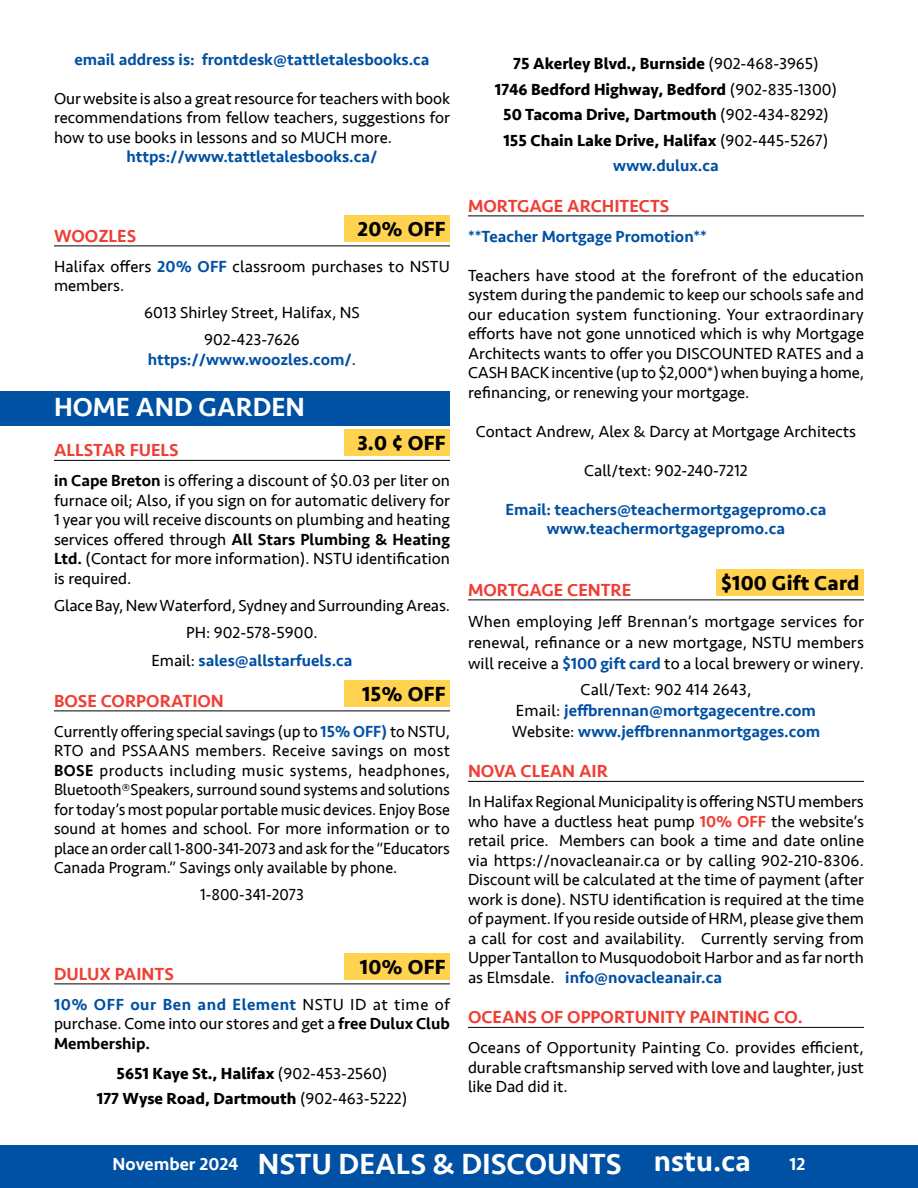
<style>
.page{position:relative;width:918px;height:1188px;background:#fff}
.page>*{position:absolute;margin:0;border:0;box-sizing:border-box;transform-origin:0 0}
.t1{font:500 30px "Seravek";color:#fff}
.t2{font:500 27px "Seravek";color:#fff}
.t3{font:700 21px "Seravek";letter-spacing:.01em;color:#000}
.t4{font:500 18px "Seravek";color:#ef3e33}
.t5{font:500 18px "Seravek";color:#fff}
.t6{font:16.5px/19.5px "Seravek";color:#000;text-align:justify}
.t7{font:500 16.5px/21px "Seravek";color:#0050a3;text-align:center}
.t8{font:700 16.5px/25.5px "Seravek";color:#000;text-align:center}
.s1{font-weight:500;color:#0050a3}
.s2{font-weight:400;color:#000}
.s3{font-weight:500}
.s4{font-weight:400}
.s5{font-weight:500;color:#ef3e33}
.s6{font-size:18px}
</style>
<div class="page">
<div style="left:0;top:1145px;width:918px;height:43px;background:#0050a3"></div>
<div style="left:0;top:391px;width:450px;height:34px;background:#0050a3"></div>
<hr style="left:54px;top:246px;width:396px;height:1px;background:#000">
<hr style="left:54px;top:425px;width:396px;height:1px;background:#0050a3">
<hr style="left:54px;top:460px;width:396px;height:1px;background:#000">
<hr style="left:54px;top:711px;width:396px;height:1px;background:#000">
<hr style="left:54px;top:984px;width:396px;height:1px;background:#000">
<div style="left:344px;top:215px;width:106px;height:27px;background:#ffd24f"></div>
<div style="left:344px;top:429px;width:106px;height:27px;background:#ffd24f"></div>
<div style="left:344px;top:680px;width:106px;height:27px;background:#ffd24f"></div>
<div style="left:344px;top:953px;width:106px;height:27px;background:#ffd24f"></div>
<hr style="left:468px;top:216px;width:396px;height:1px;background:#000">
<hr style="left:468px;top:600px;width:396px;height:1px;background:#000">
<hr style="left:468px;top:781px;width:396px;height:1px;background:#000">
<hr style="left:468px;top:1027px;width:396px;height:1px;background:#000">
<div style="left:717px;top:569px;width:147px;height:27px;background:#ffd24f"></div>
<p class="t7" style="left:74px;top:49px;width:357px">email address is: frontdesk@tattletalesbooks.ca</p>
<p class="t6" style="left:54px;top:88px;width:398px">Our website is also a great resource for teachers with book recommendations from fellow teachers, suggestions for how to use books in lessons and so MUCH more.</p>
<p class="t7" style="left:127px;top:146px;width:252px">https://www.tattletalesbooks.ca/</p>
<p class="t4" style="left:54px;top:225px;width:84px">WOOZLES</p>
<p class="t3" style="left:357px;top:212px;width:90px">20% OFF</p>
<p class="t6" style="left:54px;top:256px;width:397px">Halifax offers <span class="s1">20% OFF</span> classroom purchases to NSTU members.</p>
<p class="t6" style="left:144px;top:299px;width:217px;line-height:27px;text-align:center">6013 Shirley Street, Halifax, NS<br>902-423-7626</p>
<p class="t7" style="left:148px;top:349px;width:210px">https://www.woozles.com/<span class="s2">.</span></p>
<h2 class="t2" style="left:54px;top:390px;width:252px">HOME AND GARDEN</h2>
<p class="t4" style="left:54px;top:439px;width:126px">ALLSTAR FUELS</p>
<p class="t3" style="left:357px;top:426px;width:90px">3.0 ¢ OFF</p>
<p class="t6" style="left:54px;top:471px;width:398px"><span class="s3">in Cape Breton</span> is offering a discount of $0.03 per liter on furnace oil; Also, if you sign on for automatic delivery for 1 year you will receive discounts on plumbing and heating services offered through <span class="s3">All Stars Plumbing &amp; Heating Ltd.</span> (Contact for more information). NSTU identification is required.</p>
<p class="t6" style="left:54px;top:592px;width:398px;line-height:27px;text-align:center">Glace Bay, New Waterford, Sydney and Surrounding Areas.<br>PH: 902-578-5900.</p>
<p class="t7" style="left:151px;top:650px;width:203px"><span class="s2">Email:</span> sales@allstarfuels.ca</p>
<p class="t4" style="left:54px;top:690px;width:171px">BOSE CORPORATION</p>
<p class="t3" style="left:362px;top:677px;width:85px">15% OFF</p>
<p class="t6" style="left:54px;top:721px;width:398px">Currently offering special savings (up to <span class="s1">15% OFF)</span> to NSTU, RTO and PSSAANS members. Receive savings on most <span class="s3">BOSE</span> products including music systems, headphones, Bluetooth®Speakers, surround sound systems and solutions for today’s most popular portable music devices. Enjoy Bose sound at homes and school. For more information or to place an order call 1-800-341-2073 and ask for the “Educators Canada Program.” Savings only available by phone.</p>
<p class="t6" style="left:200px;top:885px;width:105px">1-800-341-2073</p>
<p class="t4" style="left:54px;top:963px;width:121px">DULUX PAINTS</p>
<p class="t3" style="left:360px;top:950px;width:87px">10% OFF</p>
<p class="t6" style="left:54px;top:994px;width:397px"><span class="s1">10% OFF our Ben and Element</span> NSTU ID at time of purchase. Come into our stores and get a <span class="s3">free Dulux Club Membership.</span></p>
<p class="t8" style="left:97px;top:1060px;width:312px">5651 Kaye St., Halifax <span class="s4">(902-453-2560)<br></span>177 Wyse Road, Dartmouth <span class="s4">(902-463-5222)</span></p>
<p class="t8" style="left:495px;top:51px;width:344px">75 Akerley Blvd., Burnside <span class="s4">(902-468-3965)<br></span>1746 Bedford Highway, Bedford <span class="s4">(902-835-1300)<br></span>50 Tacoma Drive, Dartmouth <span class="s4">(902-434-8292)<br></span>155 Chain Lake Drive, Halifax <span class="s4">(902-445-5267) </span><span class="s1">www.dulux.ca</span></p>
<p class="t4" style="left:468px;top:195px;width:203px">MORTGAGE ARCHITECTS</p>
<p class="t7" style="left:468px;top:226px;width:241px">**Teacher Mortgage Promotion**</p>
<p class="t6" style="left:468px;top:265px;width:398px">Teachers have stood at the forefront of the education system during the pandemic to keep our schools safe and our education system functioning. Your extraordinary efforts have not gone unnoticed which is why Mortgage Architects wants to offer you DISCOUNTED RATES and a CASH BACK incentive (up to $2,000*) when buying a home, refinancing, or renewing your mortgage.</p>
<p class="t6" style="left:476px;top:422px;width:382px">Contact Andrew, Alex &amp; Darcy at Mortgage Architects</p>
<p class="t6" style="left:584px;top:461px;width:165px">Call/text: 902-240-7212</p>
<p class="t7" style="left:505px;top:500px;width:323px;line-height:19.5px">Email: teachers@teachermortgagepromo.ca www.teachermortgagepromo.ca</p>
<p class="t4" style="left:468px;top:579px;width:165px">MORTGAGE CENTRE</p>
<p class="t3" style="left:721px;top:566px;width:140px">$100 Gift Card</p>
<p class="t6" style="left:468px;top:611px;width:398px;line-height:21px">When employing Jeff Brennan’s mortgage services for renewal, refinance or a new mortgage, NSTU members will receive a <span class="s1">$100 gift card</span> to a local brewery or winery.</p>
<p class="t7" style="left:512px;top:679px;width:310px"><span class="s2">Call/Text: 902 414 2643,<br>Email:</span> jeffbrennan@mortgagecentre.com<br><span class="s2">Website:</span> www.jeffbrennanmortgages.com</p>
<p class="t4" style="left:468px;top:760px;width:142px">NOVA CLEAN AIR</p>
<p class="t6" style="left:468px;top:792px;width:398px">In Halifax Regional Municipality is offering NSTU members who have a ductless heat pump <span class="s5">10% OFF</span> the website’s retail price. Members can book a time and date online via https://novacleanair.ca or by calling 902-210-8306.<br>Discount will be calculated at the time of payment (after work is done). NSTU identification is required at the time of payment. If you reside outside of HRM, please give them a call for cost and availability. Currently serving from Upper Tantallon to Musquodoboit Harbor and as far north as Elmsdale. <span class="s1">info@novacleanair.ca</span></p>
<p class="t4" style="left:468px;top:1006px;width:336px">OCEANS OF OPPORTUNITY PAINTING CO.</p>
<p class="t6" style="left:468px;top:1038px;width:397px">Oceans of Opportunity Painting Co. provides efficient, durable craftsmanship served with love and laughter, just like Dad did it.</p>
<h1 class="t1" style="left:113px;top:1146px;width:640px"><span class="s6">November 2024</span> NSTU DEALS &amp; DISCOUNTS nstu.ca</h1>
<p class="t5" style="left:790px;top:1153px;width:17px">12</p>
</div>
